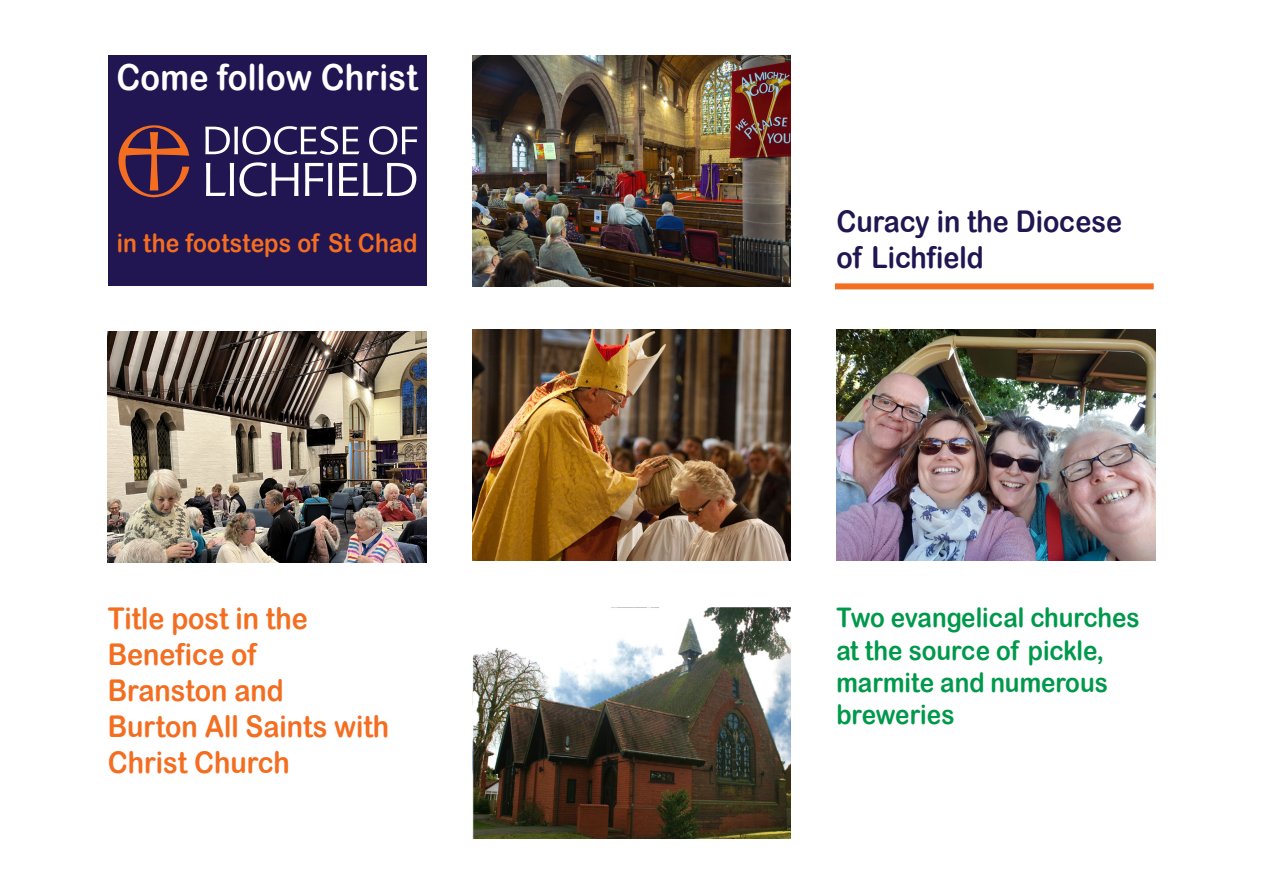
<style>
.page{position:relative;width:1263px;height:893px;background:#fff}
.page>*{position:absolute;margin:0;border:0;box-sizing:border-box;transform-origin:0 0}
.Heading_1{font:36px "Arial Rounded MT Bold";letter-spacing:.01em;color:#fff;scale:.9 1}
.Heading_1-2{font:30px/36px "Arial Rounded MT Bold";color:#f36e21;scale:.9 1}
.Heading_1-3{font:30px/36px "Arial Rounded MT Bold";color:#211651;scale:.9 1}
.Heading_1-4{font:27px/32.4px "Arial Rounded MT Bold";color:#00994b;scale:.9 1}
.Heading_1-5{font:25.5px "Arial Rounded MT Bold";letter-spacing:.01em;color:#f36e21;scale:.9 1}
</style>
<div class="page">
<img style="left:472px;top:607px;width:319px;height:231px">
<img style="left:108px;top:331px;width:319px;height:231px">
<img style="left:472px;top:56px;width:319px;height:230px">
<div style="left:108px;top:56px;width:319px;height:230px;background:#211651"></div>
<img style="left:472px;top:330px;width:319px;height:230px">
<img style="left:836px;top:330px;width:319px;height:230px">
<div style="left:835px;top:283px;width:319px;height:6px;background:#f36e21"></div>
<svg style="left:205px;top:126px;width:154px;height:29px"></svg>
<svg style="left:369px;top:126px;width:48px;height:29px"></svg>
<svg style="left:206px;top:162px;width:92px;height:34px"></svg>
<svg style="left:305px;top:163px;width:27px;height:33px"></svg>
<svg style="left:339px;top:163px;width:77px;height:33px"></svg>
<svg style="left:118px;top:125px;width:71px;height:73px"></svg>
<p class="Heading_1" style="left:116px;top:56px;width:336px">Come follow Christ</p>
<p class="Heading_1-5" style="left:117px;top:228px;width:335px">in the footsteps of St Chad</p>
<p class="Heading_1-2" style="left:108px;top:599px;width:314px">Title post in the<br>Benefice of<br>Branston and<br>Burton All Saints with<br>Christ Church</p>
<p class="Heading_1-3" style="left:836px;top:203px;width:319px">Curacy in the Diocese of Lichfield</p>
<p class="Heading_1-4" style="left:836px;top:601px;width:338px">Two evangelical churches at the source of pickle, marmite and numerous breweries</p>
</div>
